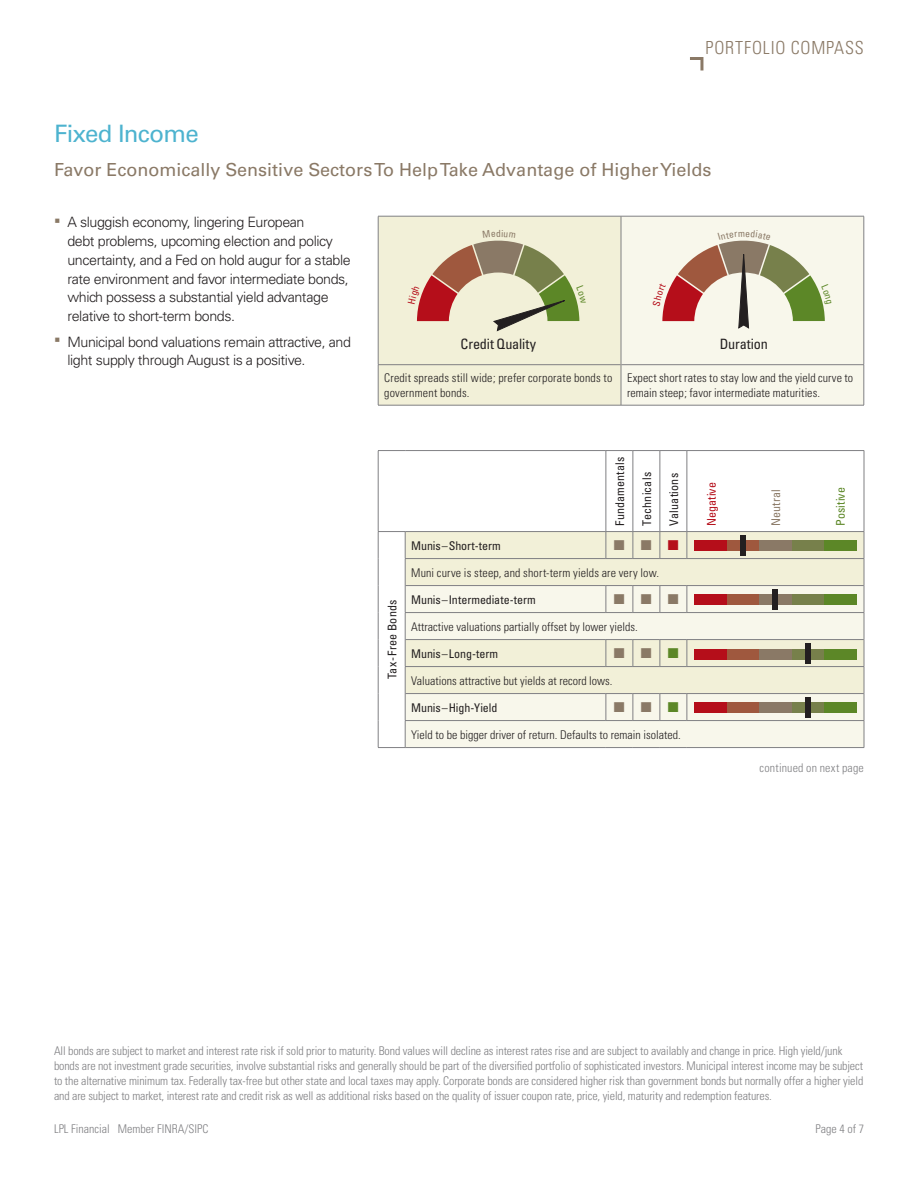
<style>
.page{position:relative;width:918px;height:1188px;background:#fff}
.page>*{position:absolute;margin:0;border:0;box-sizing:border-box;transform-origin:0 0}
.Page_Header{font:24px "Univers";letter-spacing:-.025em;color:#4db3cf}
.subhead_1{font:18px "Univers";color:#8a7966}
.t1{font:300 condensed 18px "Univers";letter-spacing:.045em;color:#8a7966}
.t2{font:300 14.25px/18.8px "Univers";letter-spacing:-.03em;color:#231f20}
.t3{font:condensed 14.25px "Univers";letter-spacing:-.01em;color:#231f20}
.Author_-_Title{font:14.25px "Zapf Dingbats ITC";color:#8a7966}
.Author_-_Title-2{font:14.25px "Zapf Dingbats ITC";color:#5c8727}
.Author_-_Title-3{font:14.25px "Zapf Dingbats ITC";color:#b50e1a}
.Disclosure{font:300 condensed 12px/15px "Univers";letter-spacing:-.01em;color:#808083}
.Table_body_copy{font:300 condensed 12px/14.4px "Univers";color:#231f20}
.Table_body_copy-2{font:condensed 12px "Univers";letter-spacing:-.005em;color:#231f20}
.Table_descriptor{font:condensed 12px "Univers";letter-spacing:.015em;color:#231f20}
.Disclosure-2{font:300 condensed 12px "Univers";letter-spacing:.015em;color:#808083}
.Table_descriptor-2{font:condensed 12px "Univers";letter-spacing:-.005em;color:#b50e1a}
.Table_descriptor-3{font:condensed 12px "Univers";color:#5c8727}
.Table_descriptor-4{font:condensed 12px "Univers";letter-spacing:-.005em;color:#8a7966}
</style>
<div class="page">
<svg style="left:690px;top:57px;width:14px;height:14px"></svg>
<div style="left:379px;top:217px;width:242px;height:188px;background:#f2f0d8"></div>
<div style="left:622px;top:217px;width:242px;height:188px;background:#f8f7eb"></div>
<hr style="left:378px;top:216px;width:243px;height:1px;background:#808083">
<hr style="left:378px;top:216px;width:1px;height:148px;background:#808083">
<hr style="left:621px;top:216px;width:243px;height:1px;background:#808083">
<hr style="left:864px;top:216px;width:1px;height:148px;background:#808083">
<hr style="left:378px;top:364px;width:243px;height:1px;background:#808083">
<hr style="left:378px;top:365px;width:1px;height:40px;background:#808083">
<hr style="left:621px;top:364px;width:243px;height:1px;background:#808083">
<hr style="left:864px;top:365px;width:1px;height:40px;background:#808083">
<hr style="left:378px;top:405px;width:243px;height:1px;background:#808083">
<hr style="left:621px;top:405px;width:243px;height:1px;background:#808083">
<hr style="left:621px;top:216px;width:1px;height:149px;background:#808083">
<hr style="left:621px;top:365px;width:1px;height:40px;background:#808083">
<div style="left:406px;top:532px;width:200px;height:53px;background:#f2f0d8"></div>
<svg style="left:406px;top:586px;width:200px;height:161px;background:#f5f4e4"></svg>
<hr style="left:405px;top:558px;width:201px;height:1px;background:#808083">
<hr style="left:405px;top:612px;width:201px;height:1px;background:#808083">
<hr style="left:405px;top:666px;width:201px;height:1px;background:#808083">
<hr style="left:405px;top:720px;width:201px;height:1px;background:#808083">
<hr style="left:606px;top:451px;width:1px;height:80px;background:#808083">
<hr style="left:633px;top:451px;width:1px;height:80px;background:#808083">
<hr style="left:660px;top:451px;width:1px;height:80px;background:#808083">
<hr style="left:687px;top:451px;width:1px;height:80px;background:#808083">
<hr style="left:864px;top:451px;width:1px;height:80px;background:#808083">
<hr style="left:405px;top:585px;width:201px;height:1px;background:#808083">
<hr style="left:405px;top:639px;width:201px;height:1px;background:#808083">
<hr style="left:405px;top:693px;width:201px;height:1px;background:#808083">
<hr style="left:405px;top:747px;width:201px;height:1px;background:#808083">
<svg style="left:378px;top:531px;width:28px;height:217px"></svg>
<svg style="left:378px;top:450px;width:27px;height:1px"></svg>
<hr style="left:378px;top:451px;width:1px;height:80px;background:#808083">
<hr style="left:405px;top:450px;width:201px;height:1px;background:#808083">
<svg style="left:606px;top:450px;width:81px;height:1px"></svg>
<hr style="left:687px;top:450px;width:177px;height:1px;background:#808083">
<hr style="left:405px;top:531px;width:201px;height:1px;background:#808083">
<svg style="left:606px;top:531px;width:259px;height:217px;background:#edebda"></svg>
<hr style="left:687px;top:531px;width:177px;height:1px;background:#808083">
<div style="left:694px;top:540px;width:33px;height:10px;background:#b50e1a"></div>
<div style="left:792px;top:540px;width:32px;height:10px;background:#77804b"></div>
<div style="left:727px;top:540px;width:32px;height:10px;background:#9f583e"></div>
<div style="left:759px;top:540px;width:33px;height:10px;background:#8a7966"></div>
<div style="left:824px;top:540px;width:32px;height:10px;background:#5c8727"></div>
<div style="left:694px;top:594px;width:33px;height:10px;background:#b50e1a"></div>
<div style="left:792px;top:594px;width:32px;height:10px;background:#77804b"></div>
<div style="left:727px;top:594px;width:32px;height:10px;background:#9f583e"></div>
<div style="left:759px;top:594px;width:33px;height:10px;background:#8a7966"></div>
<div style="left:824px;top:594px;width:32px;height:10px;background:#5c8727"></div>
<div style="left:694px;top:649px;width:33px;height:10px;background:#b50e1a"></div>
<div style="left:792px;top:649px;width:32px;height:10px;background:#77804b"></div>
<div style="left:727px;top:649px;width:32px;height:10px;background:#9f583e"></div>
<div style="left:759px;top:649px;width:33px;height:10px;background:#8a7966"></div>
<div style="left:824px;top:649px;width:32px;height:10px;background:#5c8727"></div>
<div style="left:694px;top:702px;width:33px;height:10px;background:#b50e1a"></div>
<div style="left:792px;top:702px;width:32px;height:10px;background:#77804b"></div>
<div style="left:727px;top:702px;width:32px;height:10px;background:#9f583e"></div>
<div style="left:759px;top:702px;width:33px;height:10px;background:#8a7966"></div>
<div style="left:824px;top:702px;width:32px;height:10px;background:#5c8727"></div>
<div style="left:740px;top:535px;width:6px;height:21px;background:#231f20"></div>
<div style="left:772px;top:589px;width:6px;height:21px;background:#231f20"></div>
<div style="left:805px;top:643px;width:6px;height:21px;background:#231f20"></div>
<div style="left:805px;top:697px;width:6px;height:21px;background:#231f20"></div>
<svg style="left:653px;top:230px;width:179px;height:99px;background:#cbbca8"></svg>
<svg style="left:408px;top:230px;width:178px;height:102px;background:#c9b99e"></svg>
<h2 class="t1" style="left:705px;top:37px;width:160px">PORTFOLIO COMPASS</h2>
<p class="Page_Header" style="left:54px;top:119px;width:146px">Fixed Income</p>
<p class="subhead_1" style="left:54px;top:158px;width:659px">Favor Economically Sensitive Sectors To Help Take Advantage of Higher Yields</p>
<p class="t2" style="left:68px;top:213px;width:285px">A sluggish economy, lingering European<br>debt problems, upcoming election and policy uncertainty, and a Fed on hold augur for a stable rate environment and favor intermediate bonds, which possess a substantial yield advantage relative to short-term bonds.</p>
<p class="t2" style="left:68px;top:332px;width:285px">Municipal bond valuations remain attractive, and light supply through August is a positive.</p>
<p class="t3" style="left:461px;top:335px;width:77px">Credit Quality</p>
<p class="t3" style="left:720px;top:335px;width:50px">Duration</p>
<p class="Table_body_copy" style="left:384px;top:371px;width:230px">Credit spreads still wide; prefer corporate bonds to government bonds.</p>
<p class="Table_body_copy" style="left:627px;top:371px;width:228px">Expect short rates to stay low and the yield curve to remain steep; favor intermediate maturities.</p>
<p class="Table_descriptor" style="left:385px;top:679px;width:81px;rotate:-90deg">Tax-Free Bonds</p>
<p class="Table_descriptor" style="left:612px;top:526px;width:70px;rotate:-90deg">Fundamentals</p>
<p class="Table_descriptor" style="left:639px;top:526px;width:55px;rotate:-90deg">Technicals</p>
<p class="Table_descriptor" style="left:666px;top:526px;width:54px;rotate:-90deg">Valuations</p>
<p class="Table_descriptor-2" style="left:704px;top:526px;width:45px;rotate:-90deg">Negative</p>
<p class="Table_descriptor-4" style="left:768px;top:526px;width:37px;rotate:-90deg">Neutral</p>
<p class="Table_descriptor-3" style="left:833px;top:526px;width:40px;rotate:-90deg">Positive</p>
<p class="Table_body_copy-2" style="left:411px;top:538px;width:91px">Munis–Short-term</p>
<p class="Author_-_Title" style="left:614px;top:539px;width:12px">■</p>
<p class="Author_-_Title" style="left:641px;top:539px;width:12px">■</p>
<p class="Author_-_Title-3" style="left:668px;top:539px;width:12px">■</p>
<p class="Table_body_copy" style="left:411px;top:565px;width:249px">Muni curve is steep, and short-term yields are very low.</p>
<p class="Table_body_copy-2" style="left:411px;top:592px;width:126px">Munis–Intermediate-term</p>
<p class="Author_-_Title" style="left:614px;top:593px;width:12px">■</p>
<p class="Author_-_Title" style="left:641px;top:593px;width:12px">■</p>
<p class="Author_-_Title" style="left:668px;top:593px;width:12px">■</p>
<p class="Table_body_copy" style="left:411px;top:619px;width:228px">Attractive valuations partially offset by lower yields.</p>
<p class="Table_body_copy-2" style="left:411px;top:646px;width:88px">Munis–Long-term</p>
<p class="Author_-_Title" style="left:614px;top:647px;width:12px">■</p>
<p class="Author_-_Title" style="left:641px;top:647px;width:12px">■</p>
<p class="Author_-_Title-2" style="left:668px;top:647px;width:12px">■</p>
<p class="Table_body_copy" style="left:411px;top:673px;width:203px">Valuations attractive but yields at record lows.</p>
<p class="Table_body_copy-2" style="left:411px;top:700px;width:88px">Munis–High-Yield</p>
<p class="Author_-_Title" style="left:614px;top:701px;width:12px">■</p>
<p class="Author_-_Title" style="left:641px;top:701px;width:12px">■</p>
<p class="Author_-_Title-2" style="left:668px;top:701px;width:12px">■</p>
<p class="Table_body_copy" style="left:411px;top:727px;width:271px">Yield to be bigger driver of return. Defaults to remain isolated.</p>
<p class="Disclosure-2" style="left:760px;top:761px;width:106px">continued on next page</p>
<p class="Disclosure" style="left:54px;top:1044px;width:811px">All bonds are subject to market and interest rate risk if sold prior to maturity. Bond values will decline as interest rates rise and are subject to availably and change in price. High yield/junk bonds are not investment grade securities, involve substantial risks and generally should be part of the diversified portfolio of sophisticated investors. Municipal interest income may be subject to the alternative minimum tax. Federally tax-free but other state and local taxes may apply. Corporate bonds are considered higher risk than government bonds but normally offer a higher yield and are subject to market, interest rate and credit risk as well as additional risks based on the quality of issuer coupon rate, price, yield, maturity and redemption features.</p>
<p class="Disclosure" style="left:54px;top:1122px;width:156px">LPL Financial Member FINRA/SIPC</p>
<p class="Disclosure" style="left:815px;top:1122px;width:50px">Page 4 of 7</p>
</div>
